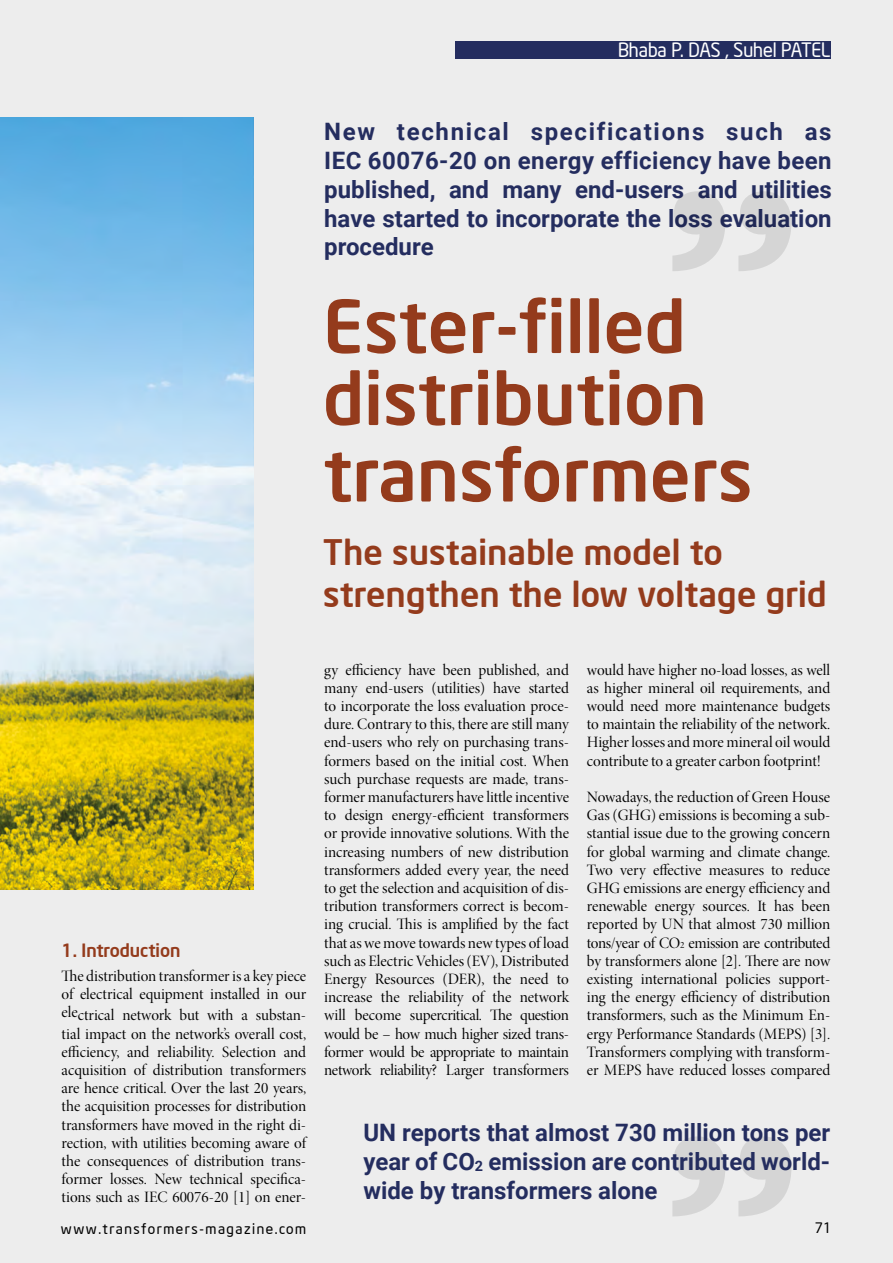
<style>
.page{position:relative;width:893px;height:1263px;background:#ededed}
.page>*{position:absolute;margin:0;border:0;box-sizing:border-box;transform-origin:0 0}
.t1{font:500 72px/74.2px "Neo Sans Intel";letter-spacing:.01em;color:#943b1c}
.t2{font:500 34.5px/42px "Neo Sans Intel";letter-spacing:.01em;color:#943b1c}
.t3{font:700 24px/28.8px "Roboto";color:#242d5f;text-align:justify}
.t4{font:19.5px "Neo Sans Intel";color:#fff;scale:.95 1}
.t5{font:500 18px "Neo Sans Intel";color:#943b1c}
.t6{font:15.9px/18.1px "Minion Pro Disp";letter-spacing:-.005em;color:#000;text-align:justify}
.t7{font:14.25px "Neo Sans Intel";letter-spacing:.11em;color:#000}
.s1{font-size:9.6px}
.s2{font-size:14.4px}
</style>
<div class="page">
<svg style="left:672px;top:1136px;width:119px;height:80px"></svg>
<img style="left:0;top:117px;width:254px;height:773px">
<svg style="left:672px;top:191px;width:119px;height:80px"></svg>
<div style="left:455px;top:41px;width:376px;height:17px;background:#242d5f"></div>
<p class="t4" style="left:618px;top:37px;width:225px">Bhaba P. DAS , Suhel PATEL</p>
<h3 class="t3" style="left:324px;top:116px;width:509px">New technical specifications such as IEC 60076-20 on energy efficiency have been published, and many end-users and utilities have started to incorporate the loss evaluation procedure</h3>
<h1 class="t1" style="left:323px;top:288px;width:431px">Ester-filled distribution transformers</h1>
<h2 class="t2" style="left:323px;top:530px;width:505px">The sustainable model to strengthen the low voltage grid</h2>
<p class="t5" style="left:62px;top:939px;width:120px">1. Introduction</p>
<p class="t6" style="left:62px;top:967px;width:246px">The distribution transformer is a key piece of electrical equipment installed in our</p>
<p class="t6" style="left:62px;top:1006px;width:246px">electrical network but with a substan&shy;tial impact on the network’s overall cost, efficiency, and reliability. Selection and acquisition of distribution transformers are hence critical. Over the last 20 years, the acquisition processes for distribution transformers have moved in the right di&shy;rection, with utilities becoming aware of the consequences of distribution trans&shy;former losses. New technical specifica&shy;tions such as IEC 60076-20 [1] on ener-</p>
<p class="t6" style="left:324px;top:661px;width:246px">gy efficiency have been published, and many end-users (utilities) have started to incorporate the loss evaluation proce&shy;dure. Contrary to this, there are still many end-users who rely on purchasing trans&shy;formers based on the initial cost. When such purchase requests are made, trans&shy;former manufacturers have little incentive to design energy-efficient transformers or provide innovative solutions. With the increasing numbers of new distribution transformers added every year, the need to get the selection and acquisition of dis&shy;tribution transformers correct is becom&shy;ing crucial. This is amplified by the fact that as we move towards new types of load such as Electric Vehicles (EV), Distributed Energy Resources (DER), the need to increase the reliability of the network will become supercritical. The question would be – how much higher sized trans&shy;former would be appropriate to maintain network reliability? Larger transformers</p>
<p class="t6" style="left:587px;top:661px;width:245px">would have higher no-load losses, as well as higher mineral oil requirements, and would need more maintenance budgets to maintain the reliability of the network.<br>Higher losses and more mineral oil would contribute to a greater carbon footprint!</p>
<p class="t6" style="left:587px;top:788px;width:245px">Nowadays, the reduction of Green House Gas (GHG) emissions is becoming a sub&shy;stantial issue due to the growing concern for global warming and climate change.<br>Two very effective measures to reduce GHG emissions are energy efficiency and renewable energy sources. It has been reported by UN that almost 730 million tons/year of CO<span class="s1">2</span> emission are contributed by transformers alone [2]. There are now existing international policies support&shy;ing the energy efficiency of distribution transformers, such as the Minimum En&shy;ergy Performance Standards (MEPS) [3].<br>Transformers complying with transform&shy;er MEPS have reduced losses compared</p>
<h3 class="t3" style="left:363px;top:1117px;width:468px">UN reports that almost 730 million tons per year of CO<span class="s2">2</span> emission are contributed world&shy;wide by transformers alone</h3>
<p class="t7" style="left:61px;top:1220px;width:247px">www.transformers-magazine.com</p>
<p class="t7" style="left:815px;top:1219px;width:18px">71</p>
</div>
